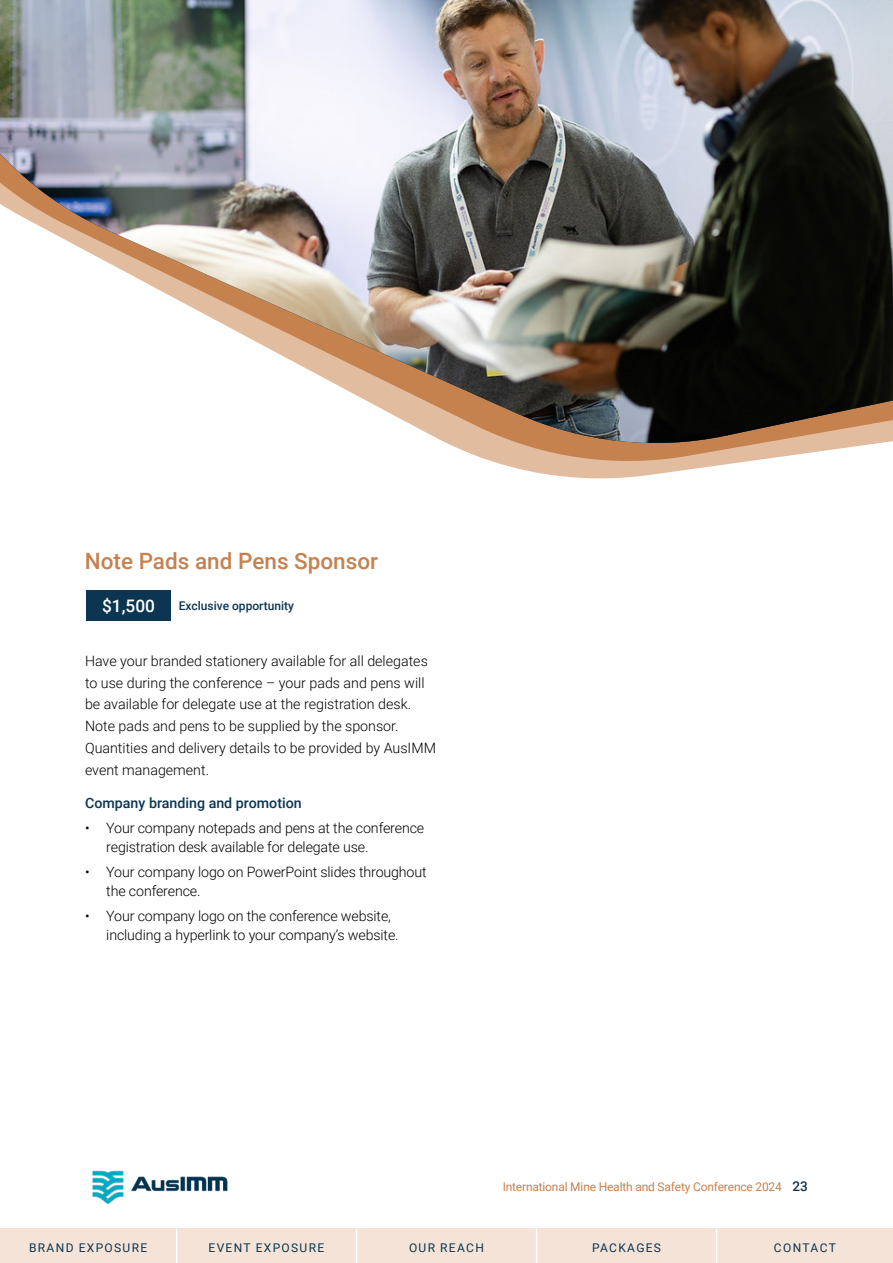
<style>
.page{position:relative;width:893px;height:1263px;background:#fff}
.page>*{position:absolute;margin:0;border:0;box-sizing:border-box;transform-origin:0 0}
.t1{font:500 22.5px "Roboto";color:#c5814e}
.t2{font:500 17.25px "Roboto";color:#fff}
.t3{font:300 14.25px/21.8px "Roboto";letter-spacing:-.01em;color:#000}
.t4{font:500 14.25px "Roboto";color:#0b3551}
.t5{font:12px "Roboto";letter-spacing:.11em;color:#0b3551}
.t6{font:12px "Roboto";letter-spacing:-.015em;color:#c5814e}
.t7{font:500 12px "Roboto";color:#0b3551}
.s1{font-weight:500;font-size:13.5px;color:#0b3551}
</style>
<div class="page">
<svg style="left:462px;top:450px;width:367px;height:18px;fill:#e2bc9e"></svg>
<img style="left:0;top:0;width:893px;height:450px">
<img style="left:92px;top:1170px;width:136px;height:35px">
<div style="left:86px;top:590px;width:85px;height:31px;background:#0b3551"></div>
<div style="left:0;top:1229px;width:176px;height:34px;background:#f4e3d6"></div>
<div style="left:176px;top:1229px;width:180px;height:34px;background:#f4e3d6"></div>
<div style="left:356px;top:1229px;width:180px;height:34px;background:#f4e3d6"></div>
<div style="left:536px;top:1229px;width:181px;height:34px;background:#f4e3d6"></div>
<div style="left:717px;top:1229px;width:176px;height:34px;background:#f4e3d6"></div>
<hr style="left:176px;top:1228px;width:1px;height:35px;background:#fff">
<hr style="left:356px;top:1228px;width:1px;height:35px;background:#fff">
<hr style="left:536px;top:1228px;width:1px;height:35px;background:#fff">
<hr style="left:716px;top:1228px;width:1px;height:35px;background:#fff">
<h1 class="t1" style="left:85px;top:546px;width:295px">Note Pads and Pens Sponsor</h1>
<p class="t2" style="left:102px;top:594px;width:54px">$1,500</p>
<p class="t7" style="left:179px;top:597px;width:117px">Exclusive opportunity</p>
<p class="t3" style="left:85px;top:649px;width:352px">Have your branded stationery available for all delegates to use during the conference – your pads and pens will be available for delegate use at the registration desk.<br>Note pads and pens to be supplied by the sponsor.<br>Quantities and delivery details to be provided by AusIMM event management.</p>
<p class="t4" style="left:85px;top:793px;width:218px">Company branding and promotion</p>
<p class="t3" style="left:106px;top:818px;width:319px;line-height:18.8px;text-indent:-21px">• Your company notepads and pens at the conference registration desk available for delegate use.</p>
<p class="t3" style="left:106px;top:862px;width:322px;line-height:18.8px;text-indent:-21px">• Your company logo on PowerPoint slides throughout the conference.</p>
<p class="t3" style="left:106px;top:906px;width:294px;line-height:18.8px;text-indent:-21px">• Your company logo on the conference website, including a hyperlink to your company’s website.</p>
<p class="t6" style="left:503px;top:1178px;width:307px">International Mine Health and Safety Conference 2024 <span class="s1">23</span></p>
<p class="t5" style="left:29px;top:1239px;width:120px">BRAND EXPOSURE</p>
<p class="t5" style="left:209px;top:1239px;width:117px">EVENT EXPOSURE</p>
<p class="t5" style="left:409px;top:1239px;width:76px">OUR REACH</p>
<p class="t5" style="left:592px;top:1239px;width:71px">PACKAGES</p>
<p class="t5" style="left:774px;top:1239px;width:63px">CONTACT</p>
</div>
